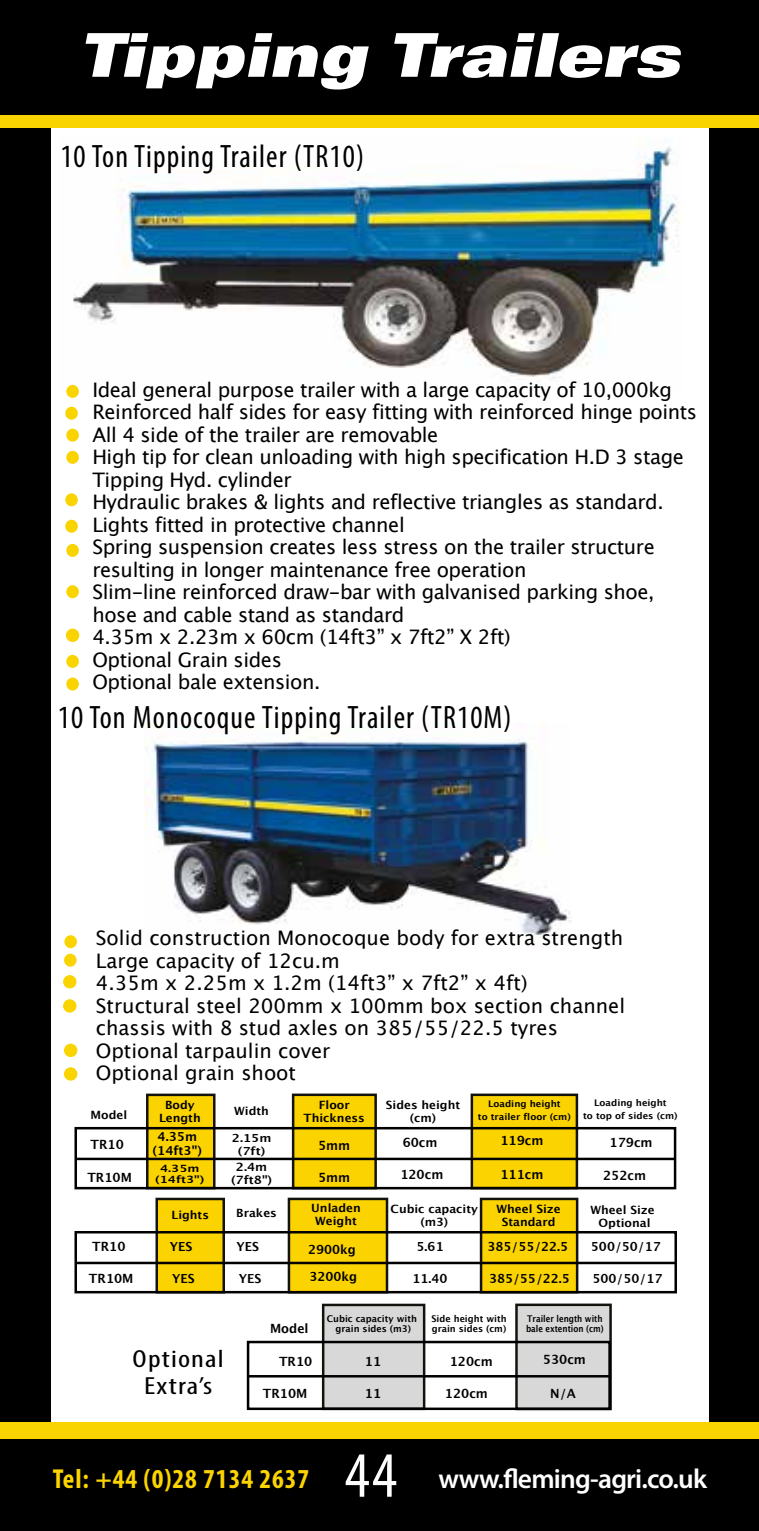
<style>
.page{position:relative;width:759px;height:1531px;background:#fff}
.page>*{position:absolute;margin:0;border:0;box-sizing:border-box;transform-origin:0 0}
.t1{font:condensed 65px "Myriad Pro";color:#fff}
.t2{font:60.5px "Univers LT Std X Black Ex Obl";color:#fff;scale:.9 1}
.t3{font:condensed 32.5px "Myriad Pro";letter-spacing:.035em;color:#000}
.t4{font:600 27.5px "Myriad Pro";letter-spacing:-.03em;color:#fff}
.t5{font:700 condensed 27.5px "Myriad Pro";letter-spacing:.035em;color:#fbd401}
.t6{font:condensed 24.75px/27px "Myriad Pro";letter-spacing:.035em;color:#000;text-align:center;scale:1.27 1}
.t7{font:20px/22.5px "Lucida Grande";letter-spacing:-.02em;color:#000}
.t8{font:20px/22.5px "Lucida Grande";color:#000}
.t9{font:700 12.75px "Lucida Grande";color:#000}
.t10{font:700 12.5px/14.5px "Lucida Grande";color:#000;text-align:center}
.t11{font:700 11.5px/13px "Lucida Grande";color:#000;text-align:center}
.t12{font:700 11.5px/13.2px "Lucida Grande";color:#000;text-align:center;scale:1.08 1}
.t13{font:700 11px/13px "Lucida Grande";color:#000;text-align:center;scale:1.11 1}
.t14{font:700 10px/11.8px "Lucida Grande";color:#000;text-align:center;scale:1.23 1}
.t15{font:700 9.25px/10px "Lucida Grande";color:#000}
.t16{font:700 9.25px/10px "Lucida Grande";color:#000;scale:.85 1}
.t17{font:700 9px/13px "Lucida Grande";color:#000;text-align:center}
</style>
<div class="page">
<div style="left:0;top:0;width:758px;height:1531px;background:#000"></div>
<div style="left:51px;top:125px;width:657px;height:1299px;background:#fff"></div>
<div style="left:0;top:1422px;width:758px;height:17px;background:#fad400"></div>
<div style="left:0;top:118px;width:758px;height:9px;background:#fad400"></div>
<div style="left:0;top:116px;width:758px;height:9px;background:#fad400"></div>
<img style="left:144px;top:723px;width:427px;height:213px">
<img style="left:69px;top:137px;width:611px;height:252px">
<div style="left:65px;top:407px;width:13px;height:13px;background:#fad400;border-radius:50%"></div>
<div style="left:66px;top:429px;width:13px;height:13px;background:#fad400;border-radius:50%"></div>
<div style="left:66px;top:385px;width:13px;height:13px;background:#fad400;border-radius:50%"></div>
<div style="left:66px;top:451px;width:13px;height:13px;background:#fad400;border-radius:50%"></div>
<div style="left:65px;top:493px;width:13px;height:13px;background:#fad400;border-radius:50%"></div>
<div style="left:66px;top:544px;width:13px;height:13px;background:#fad400;border-radius:50%"></div>
<div style="left:65px;top:520px;width:13px;height:13px;background:#fad400;border-radius:50%"></div>
<div style="left:66px;top:628px;width:13px;height:14px;background:#fad400;border-radius:50%"></div>
<div style="left:64px;top:954px;width:13px;height:13px;background:#fad400;border-radius:50%"></div>
<div style="left:64px;top:935px;width:13px;height:13px;background:#fad400;border-radius:50%"></div>
<div style="left:63px;top:999px;width:13px;height:13px;background:#fad400;border-radius:50%"></div>
<div style="left:63px;top:975px;width:13px;height:13px;background:#fad400;border-radius:50%"></div>
<div style="left:64px;top:1043px;width:13px;height:14px;background:#fad400;border-radius:50%"></div>
<div style="left:66px;top:677px;width:13px;height:13px;background:#fad400;border-radius:50%"></div>
<div style="left:66px;top:655px;width:13px;height:13px;background:#fad400;border-radius:50%"></div>
<div style="left:66px;top:585px;width:13px;height:13px;background:#fad400;border-radius:50%"></div>
<div style="left:64px;top:1067px;width:13px;height:13px;background:#fad400;border-radius:50%"></div>
<div style="left:471px;top:1095px;width:105px;height:93px;background:#fbd300"></div>
<div style="left:470px;top:1093px;width:108px;height:96px;border:2px solid #13120d"></div>
<div style="left:147px;top:1095px;width:67px;height:93px;background:#fbd300"></div>
<div style="left:146px;top:1093px;width:69px;height:96px;border:2px solid #13120d"></div>
<div style="left:293px;top:1095px;width:82px;height:93px;background:#fbd300"></div>
<div style="left:292px;top:1093px;width:85px;height:96px;border:2px solid #13120d"></div>
<hr style="left:76px;top:1157px;width:598px;height:3px;background:#000">
<div style="left:74px;top:1127px;width:602px;height:62px;border:2px solid #000"></div>
<div style="left:481px;top:1199px;width:96px;height:93px;background:#fbd300"></div>
<div style="left:479px;top:1197px;width:99px;height:96px;border:2px solid #13120d"></div>
<div style="left:157px;top:1199px;width:67px;height:93px;background:#fbd300"></div>
<div style="left:155px;top:1198px;width:70px;height:95px;border:2px solid #13120d"></div>
<div style="left:289px;top:1199px;width:98px;height:93px;background:#fbd300"></div>
<div style="left:287px;top:1197px;width:101px;height:96px;border:2px solid #13120d"></div>
<hr style="left:76px;top:1261px;width:599px;height:3px;background:#000">
<div style="left:74px;top:1231px;width:602px;height:62px;border:2px solid #000"></div>
<div style="left:516px;top:1305px;width:94px;height:104px;background:#d8d8d8"></div>
<div style="left:515px;top:1303px;width:96px;height:107px;border:2px solid #13120d"></div>
<div style="left:323px;top:1305px;width:101px;height:104px;background:#d8d8d8"></div>
<div style="left:322px;top:1303px;width:103px;height:107px;border:2px solid #13120d"></div>
<div style="left:247px;top:1341px;width:363px;height:69px;border:2px solid #000"></div>
<hr style="left:248px;top:1375px;width:362px;height:2px;background:#000">
<h2 class="t2" style="left:78px;top:19px;width:670px">Tipping Trailers</h2>
<h3 class="t3" style="left:60px;top:137px;width:305px">10 Ton Tipping Trailer (TR10)</h3>
<p class="t7" style="left:92px;top:378px;width:606px">Ideal general purpose trailer with a large capacity of 10,000kg Reinforced half sides for easy fitting with reinforced hinge points All 4 side of the trailer are removable<br>High tip for clean unloading with high specification H.D 3 stage Tipping Hyd. cylinder<br>Hydraulic brakes &amp; lights and reflective triangles as standard.<br>Lights fitted in protective channel<br>Spring suspension creates less stress on the trailer structure resulting in longer maintenance free operation<br>Slim-line reinforced draw-bar with galvanised parking shoe, hose and cable stand as standard<br>4.35m x 2.23m x 60cm (14ft3” x 7ft2” X 2ft)<br>Optional Grain sides<br>Optional bale extension.</p>
<h3 class="t3" style="left:58px;top:698px;width:455px">10 Ton Monocoque Tipping Trailer (TR10M)</h3>
<p class="t8" style="left:96px;top:926px;width:530px">Solid construction Monocoque body for extra strength Large capacity of 12cu.m<br>4.35m x 2.25m x 1.2m (14ft3” x 7ft2” x 4ft)<br>Structural steel 200mm x 100mm box section channel chassis with 8 stud axles on 385/55/22.5 tyres Optional tarpaulin cover<br>Optional grain shoot</p>
<p class="t17" style="left:583px;top:1096px;width:96px">Loading height<br>to top of sides (cm)</p>
<p class="t11" style="left:159px;top:1097px;width:43px">Body<br>Length</p>
<p class="t11" style="left:234px;top:1104px;width:36px">Width</p>
<p class="t11" style="left:303px;top:1097px;width:63px">Floor<br>Thickness</p>
<p class="t11" style="left:385px;top:1097px;width:76px">Sides height (cm)</p>
<p class="t17" style="left:488px;top:1097px;width:74px">Loading height</p>
<p class="t11" style="left:90px;top:1108px;width:38px">Model</p>
<p class="t17" style="left:477px;top:1110px;width:94px">to trailer floor (cm)</p>
<p class="t9" style="left:91px;top:1137px;width:35px">TR10</p>
<p class="t9" style="left:87px;top:1169px;width:46px">TR10M</p>
<p class="t9" style="left:92px;top:1239px;width:35px">TR10</p>
<p class="t9" style="left:89px;top:1271px;width:46px">TR10M</p>
<p class="t10" style="left:152px;top:1129px;width:51px">4.35m (14ft3")</p>
<p class="t14" style="left:155px;top:1162px;width:42px">4.35m (14ft3")</p>
<p class="t11" style="left:171px;top:1208px;width:39px">Lights</p>
<p class="t13" style="left:232px;top:1131px;width:37px">2.15m (7ft)</p>
<p class="t12" style="left:231px;top:1159px;width:40px">2.4m (7ft8")</p>
<p class="t9" style="left:318px;top:1137px;width:34px">5mm</p>
<p class="t9" style="left:318px;top:1170px;width:34px">5mm</p>
<p class="t9" style="left:402px;top:1135px;width:36px">60cm</p>
<p class="t9" style="left:500px;top:1132px;width:44px">119cm</p>
<p class="t9" style="left:609px;top:1135px;width:44px">179cm</p>
<p class="t9" style="left:602px;top:1167px;width:44px">252cm</p>
<p class="t9" style="left:400px;top:1166px;width:44px">120cm</p>
<p class="t9" style="left:500px;top:1166px;width:44px">111cm</p>
<p class="t11" style="left:236px;top:1206px;width:42px">Brakes</p>
<p class="t11" style="left:311px;top:1201px;width:51px">Unladen<br>Weight</p>
<p class="t11" style="left:390px;top:1202px;width:89px">Cubic capacity (m3)</p>
<p class="t11" style="left:590px;top:1203px;width:66px">Wheel Size<br>Optional</p>
<p class="t11" style="left:496px;top:1202px;width:66px">Wheel Size<br>Standard</p>
<p class="t10" style="left:170px;top:1239px;width:24px">YES</p>
<p class="t10" style="left:236px;top:1239px;width:24px">YES</p>
<p class="t10" style="left:172px;top:1271px;width:24px">YES</p>
<p class="t10" style="left:239px;top:1271px;width:24px">YES</p>
<p class="t10" style="left:308px;top:1236px;width:51px;line-height:26.8px;text-align:left">2900kg<br>3200kg</p>
<p class="t10" style="left:416px;top:1239px;width:29px">5.61</p>
<p class="t10" style="left:412px;top:1271px;width:37px">11.40</p>
<p class="t10" style="left:487px;top:1239px;width:82px">385/55/22.5</p>
<p class="t10" style="left:489px;top:1271px;width:82px">385/55/22.5</p>
<p class="t10" style="left:592px;top:1271px;width:71px">500/50/17</p>
<p class="t10" style="left:590px;top:1239px;width:71px">500/50/17</p>
<p class="t6" style="left:133px;top:1344px;width:73px">Optional<br>Extra’s</p>
<p class="t15" style="left:326px;top:1313px;width:92px">Cubic capacity with</p>
<p class="t15" style="left:431px;top:1313px;width:77px">Side height with grain sides (cm)</p>
<p class="t16" style="left:525px;top:1313px;width:93px">Trailer length with bale extention (cm)</p>
<p class="t9" style="left:270px;top:1320px;width:40px">Model</p>
<p class="t15" style="left:335px;top:1323px;width:77px">grain sides (m3)</p>
<p class="t9" style="left:279px;top:1353px;width:35px">TR10</p>
<p class="t9" style="left:263px;top:1386px;width:46px">TR10M</p>
<p class="t9" style="left:542px;top:1352px;width:44px">530cm</p>
<p class="t9" style="left:365px;top:1353px;width:18px">11</p>
<p class="t9" style="left:449px;top:1353px;width:44px">120cm</p>
<p class="t9" style="left:365px;top:1385px;width:18px">11</p>
<p class="t9" style="left:444px;top:1385px;width:44px">120cm</p>
<p class="t9" style="left:550px;top:1385px;width:27px">N/A</p>
<h3 class="t5" style="left:53px;top:1461px;width:258px">Tel: +44 (0)28 7134 2637</h3>
<h1 class="t1" style="left:344px;top:1436px;width:54px">44</h1>
<h3 class="t4" style="left:438px;top:1461px;width:270px">www.fleming-agri.co.uk</h3>
</div>
